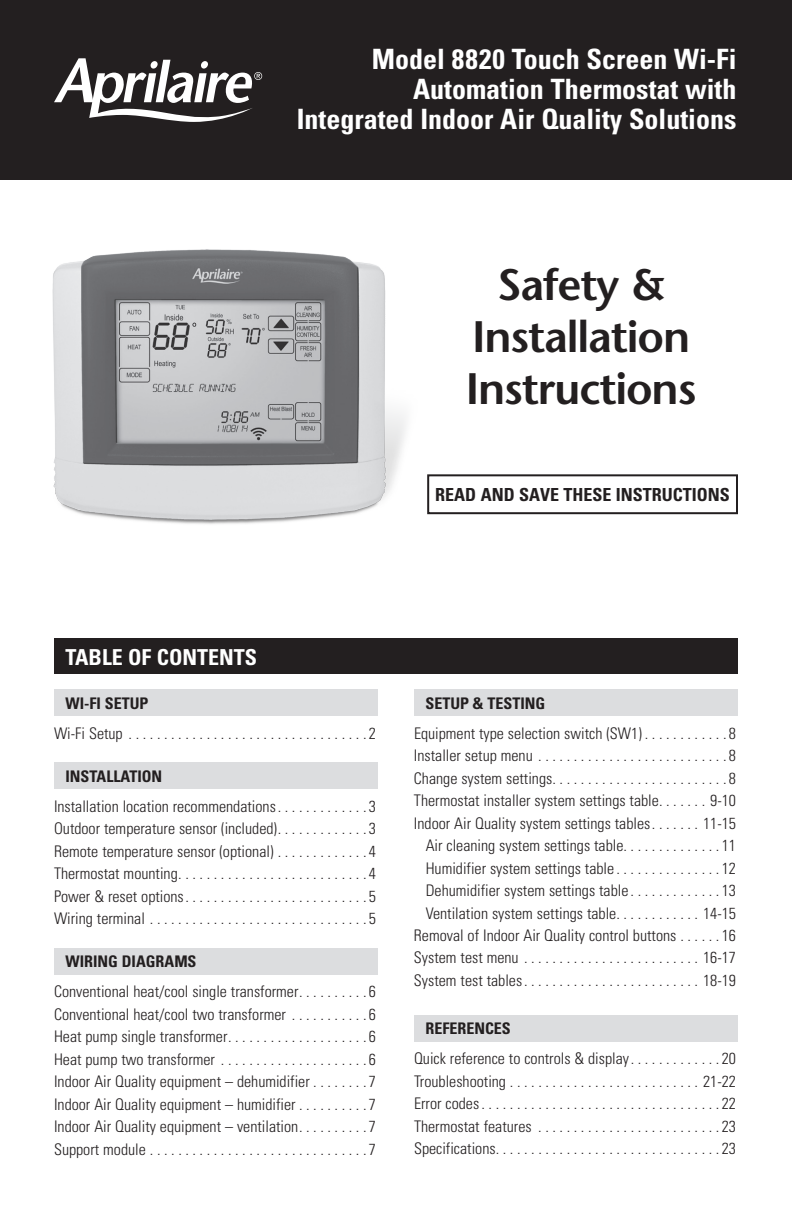
<style>
.page{position:relative;width:792px;height:1224px;background:#fff}
.page>*{position:absolute;margin:0;border:0;box-sizing:border-box;transform-origin:0 0}
.t1{font:600 44px/52px "Stone Sans";letter-spacing:-.025em;color:#231f20;text-align:center}
.t2{font:700 condensed 28px/30px "Univers";color:#fff;text-align:right}
.t3{font:700 condensed 22px "Univers";color:#fff}
.t4{font:700 condensed 18px "Univers";color:#231f20}
.t5{font:300 condensed 16px/22.4px "Univers";color:#231f20;text-align:justify}
.t6{font:700 condensed 16px "Univers";color:#231f20}
</style>
<div class="page">
<img style="left:52px;top:249px;width:384px;height:275px">
<div style="left:0;top:0;width:792px;height:180px;background:#231f20"></div>
<svg style="left:54px;top:58px;width:208px;height:64px"></svg>
<div style="left:427px;top:474px;width:311px;height:40px;border:2px solid #231f20"></div>
<div style="left:54px;top:638px;width:684px;height:36px;background:#231f20"></div>
<div style="left:54px;top:763px;width:324px;height:26px;background:#dcdddf"></div>
<div style="left:414px;top:690px;width:324px;height:26px;background:#dcdddf"></div>
<div style="left:414px;top:1015px;width:324px;height:26px;background:#dcdddf"></div>
<div style="left:54px;top:948px;width:324px;height:26px;background:#dcdddf"></div>
<div style="left:54px;top:690px;width:324px;height:26px;background:#dcdddf"></div>
<h2 class="t2" style="left:297px;top:43px;width:441px">Model 8820 Touch Screen Wi-Fi<br>Automation Thermostat with<br>Integrated Indoor Air Quality Solutions</h2>
<h1 class="t1" style="left:466px;top:258px;width:232px">Safety &amp;<br>Installation<br>Instructions</h1>
<p class="t4" style="left:435px;top:484px;width:296px">READ AND SAVE THESE INSTRUCTIONS</p>
<h3 class="t3" style="left:66px;top:644px;width:193px">TABLE OF CONTENTS</h3>
<p class="t6" style="left:66px;top:694px;width:85px">WI-FI SETUP</p>
<p class="t5" style="left:54px;top:722px;width:323px">Wi-Fi Setup . . . . . . . . . . . . . . . . . . . . . . . . . . . . . . . . . 2</p>
<p class="t6" style="left:66px;top:766px;width:98px">INSTALLATION</p>
<p class="t5" style="left:54px;top:795px;width:323px">Installation location recommendations . . . . . . . . . . . . 3<br>Outdoor temperature sensor (included) . . . . . . . . . . . . 3<br>Remote temperature sensor (optional) . . . . . . . . . . . . 4<br>Thermostat mounting . . . . . . . . . . . . . . . . . . . . . . . . . . 4<br>Power &amp; reset options . . . . . . . . . . . . . . . . . . . . . . . . . 5<br>Wiring terminal . . . . . . . . . . . . . . . . . . . . . . . . . . . . . . 5</p>
<p class="t6" style="left:66px;top:952px;width:133px">WIRING DIAGRAMS</p>
<p class="t5" style="left:54px;top:980px;width:323px">Conventional heat/cool single transformer . . . . . . . . . 6<br>Conventional heat/cool two transformer . . . . . . . . . . 6<br>Heat pump single transformer . . . . . . . . . . . . . . . . . . . 6<br>Heat pump two transformer . . . . . . . . . . . . . . . . . . . . 6<br>Indoor Air Quality equipment – dehumidifier . . . . . . . . 7<br>Indoor Air Quality equipment – humidifier . . . . . . . . . . 7<br>Indoor Air Quality equipment – ventilation . . . . . . . . . 7<br>Support module . . . . . . . . . . . . . . . . . . . . . . . . . . . . . . 7</p>
<p class="t6" style="left:426px;top:694px;width:121px">SETUP &amp; TESTING</p>
<p class="t5" style="left:414px;top:722px;width:324px;text-align:right">Equipment type selection switch (SW1) . . . . . . . . . . . 8<br>Installer setup menu . . . . . . . . . . . . . . . . . . . . . . . . . . 8<br>Change system settings . . . . . . . . . . . . . . . . . . . . . . . . 8<br>Thermostat installer system settings table . . . . . . . 9-10<br>Indoor Air Quality system settings tables . . . . . . . 11-15<br>Air cleaning system settings table . . . . . . . . . . . . . 11<br>Humidifier system settings table . . . . . . . . . . . . . . 12<br>Dehumidifier system settings table . . . . . . . . . . . . 13<br>Ventilation system settings table . . . . . . . . . . . . 14-15<br>Removal of Indoor Air Quality control buttons . . . . . 16<br>System test menu . . . . . . . . . . . . . . . . . . . . . . . . . 16-17<br>System test tables . . . . . . . . . . . . . . . . . . . . . . . . . 18-19</p>
<p class="t6" style="left:426px;top:1019px;width:87px">REFERENCES</p>
<p class="t5" style="left:414px;top:1047px;width:324px">Quick reference to controls &amp; display . . . . . . . . . . . . 20<br>Troubleshooting . . . . . . . . . . . . . . . . . . . . . . . . . . . 21-22<br>Error codes . . . . . . . . . . . . . . . . . . . . . . . . . . . . . . . . . 22<br>Thermostat features . . . . . . . . . . . . . . . . . . . . . . . . . 23<br>Specifications . . . . . . . . . . . . . . . . . . . . . . . . . . . . . . . 23</p>
</div>
